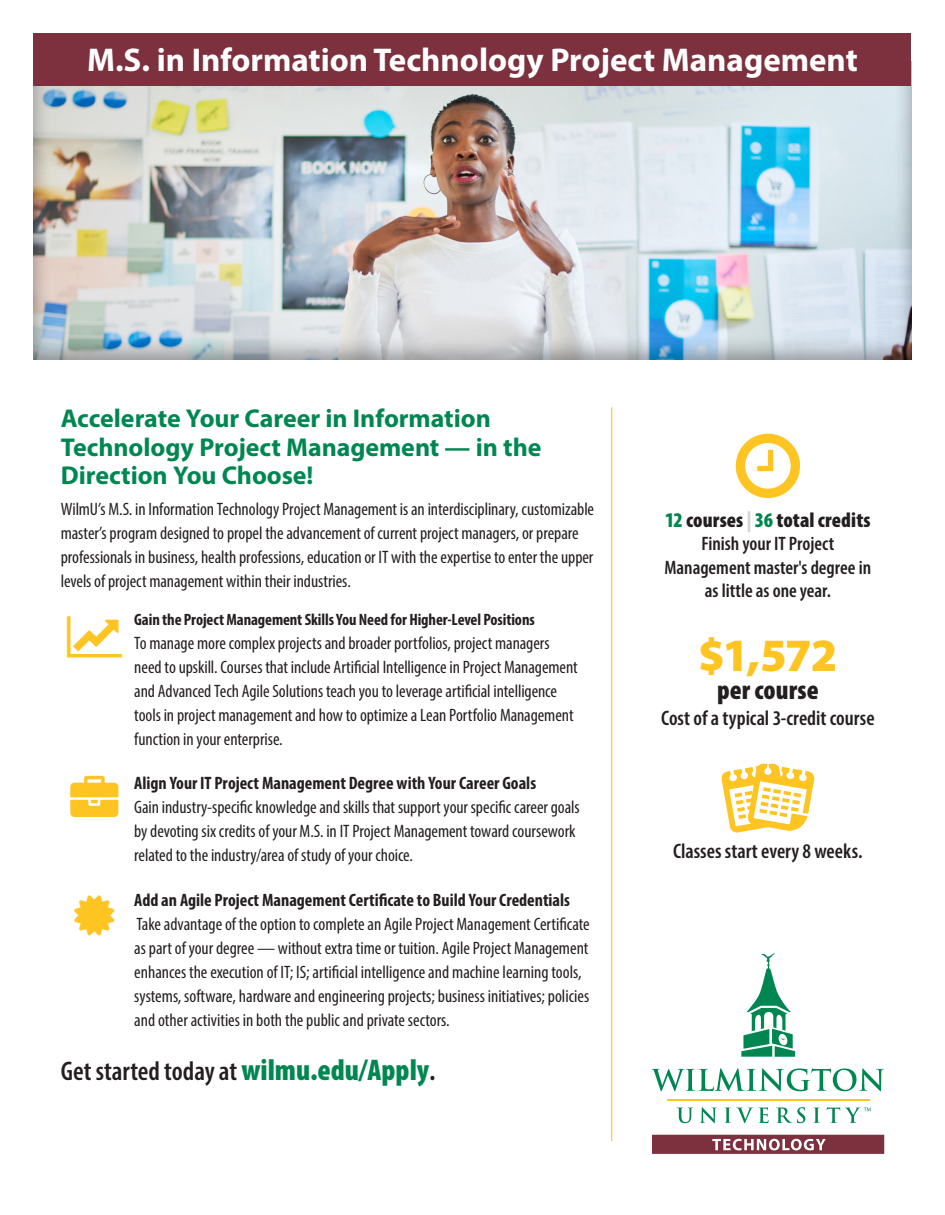
<style>
.page{position:relative;width:945px;height:1215px;background:#fff}
.page>*{position:absolute;margin:0;border:0;box-sizing:border-box;transform-origin:0 0}
.t1{font:900 46.5px "Myriad Pro";color:#fec422}
.t2{font:700 33px "Myriad Pro";color:#fff}
.t3{font:600 condensed 27px "Myriad Pro";color:#231f20}
.t4{font:900 condensed 27px "Myriad Pro";letter-spacing:.005em;color:#231f20}
.t5{font:700 25.8px/29px "Myriad Pro";letter-spacing:-.005em;color:#008751}
.Fact{font:600 condensed 21px "Myriad Pro";color:#231f20}
.t6{font:900 condensed 21px "Myriad Pro";letter-spacing:.005em;color:#231f20}
.t7{font:600 condensed 19.5px/23.4px "Myriad Pro";color:#231f20;text-align:center}
.t8{font:condensed 18px/24px "Myriad Pro";letter-spacing:-.005em;color:#231f20}
.t9{font:700 condensed 18px "Myriad Pro";color:#231f20}
.t10{font:700 condensed 16.5px "Myriad Pro";letter-spacing:-.005em;color:#231f20}
.s1{font-weight:900;font-size:30px;color:#008751}
.s2{font-size:30px}
.s3{color:#008751}
.s4{color:#d1d2d4}
</style>
<div class="page">
<svg style="left:678px;top:1108px;width:14px;height:15px"></svg>
<svg style="left:700px;top:1107px;width:17px;height:16px"></svg>
<svg style="left:725px;top:1107px;width:44px;height:16px"></svg>
<svg style="left:776px;top:1107px;width:29px;height:16px"></svg>
<svg style="left:814px;top:1108px;width:6px;height:15px"></svg>
<svg style="left:652px;top:1068px;width:232px;height:23px"></svg>
<hr style="left:668px;top:1100px;width:202px;height:1px;background:#fec422">
<svg style="left:741px;top:954px;width:54px;height:103px"></svg>
<svg style="left:827px;top:1107px;width:44px;height:16px"></svg>
<svg style="left:652px;top:1135px;width:232px;height:19px;background:#8e4b57"></svg>
<svg style="left:721px;top:763px;width:94px;height:70px"></svg>
<hr style="left:611px;top:407px;width:1px;height:734px;background:#fec422">
<div style="left:33px;top:33px;width:879px;height:328px;background:#231f20;opacity:.4"></div>
<div style="left:34px;top:33px;width:877px;height:53px;background:#7d303e"></div>
<p class="t2" style="left:87px;top:39px;width:772px">M.S. in Information Technology Project Management</p>
<p class="t5" style="left:61px;top:403px;width:482px">Accelerate Your Career in Information<br>Technology Project Management — in the<br>Direction You Choose!</p>
<p class="t8" style="left:61px;top:497px;width:535px">WilmU’s M.S. in Information Technology Project Management is an interdisciplinary, customizable master’s program designed to propel the advancement of current project managers, or prepare professionals in business, health professions, education or IT with the expertise to enter the upper levels of project management within their industries.</p>
<p class="t10" style="left:134px;top:609px;width:402px">Gain the Project Management Skills You Need for Higher-Level Positions</p>
<p class="t8" style="left:134px;top:631px;width:445px">To manage more complex projects and broader portfolios, project managers need to upskill. Courses that include Artificial Intelligence in Project Management and Advanced Tech Agile Solutions teach you to leverage artificial intelligence tools in project management and how to optimize a Lean Portfolio Management function in your enterprise.</p>
<p class="t9" style="left:134px;top:772px;width:403px">Align Your IT Project Management Degree with Your Career Goals</p>
<p class="t8" style="left:134px;top:795px;width:447px">Gain industry-specific knowledge and skills that support your specific career goals by devoting six credits of your M.S. in IT Project Management toward coursework related to the industry/area of study of your choice.</p>
<p class="t9" style="left:134px;top:888px;width:437px">Add an Agile Project Management Certificate to Build Your Credentials</p>
<p class="t8" style="left:134px;top:911px;width:457px">Take advantage of the option to complete an Agile Project Management Certificate as part of your degree — without extra time or tuition. Agile Project Management enhances the execution of IT; IS; artificial intelligence and machine learning tools, systems, software, hardware and engineering projects; business initiatives; policies and other activities in both the public and private sectors.</p>
<p class="t3" style="left:61px;top:1054px;width:377px">Get started today at <span class="s1">wilmu.edu/Apply</span><span class="s2">.</span></p>
<p class="t6" style="left:665px;top:506px;width:207px"><span class="s3">12</span> courses <span class="s4">|</span> <span class="s3">36</span> total credits</p>
<p class="t7" style="left:665px;top:532px;width:208px">Finish your IT Project<br>Management master's degree in as little as one year.</p>
<p class="t1" style="left:698px;top:624px;width:141px">$1,572</p>
<p class="t4" style="left:717px;top:673px;width:103px">per course</p>
<p class="Fact" style="left:661px;top:705px;width:215px">Cost of a typical 3-credit course</p>
<p class="Fact" style="left:673px;top:838px;width:191px">Classes start every 8 weeks.</p>
</div>
